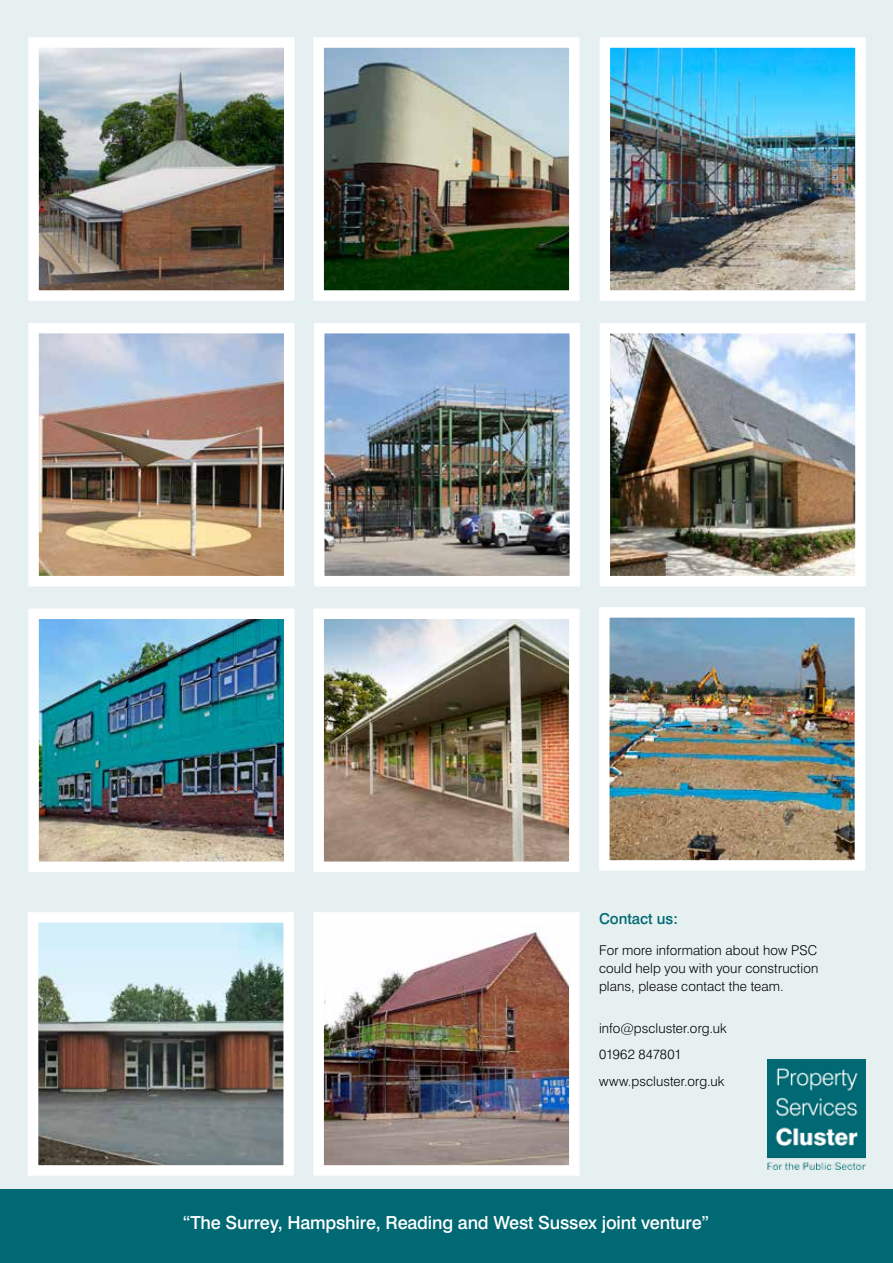
<style>
.page{position:relative;width:893px;height:1263px;background:#fff}
.page>*{position:absolute;margin:0;border:0;box-sizing:border-box;transform-origin:0 0}
.t1{font:500 18px "Swiss 721 BT";letter-spacing:-.01em;color:#fff}
.t2{font:500 15px "Swiss 721 BT";color:#006973}
.t3{font:300 13.5px/18px "Swiss 721 BT";letter-spacing:.005em;color:#000;text-align:justify}
</style>
<div class="page">
<div style="left:0;top:0;width:893px;height:1225px;background:#e6f0f1"></div>
<div style="left:0;top:1190px;width:893px;height:73px;background:#006973"></div>
<img style="left:39px;top:48px;width:244px;height:242px">
<div style="left:28px;top:37px;width:266px;height:264px;border:10px solid #fff"></div>
<img style="left:39px;top:619px;width:244px;height:242px">
<div style="left:28px;top:608px;width:266px;height:264px;border:10px solid #fff"></div>
<img style="left:324px;top:48px;width:245px;height:242px">
<div style="left:313px;top:37px;width:267px;height:264px;border:10px solid #fff"></div>
<img style="left:325px;top:334px;width:244px;height:241px">
<div style="left:314px;top:323px;width:266px;height:263px;border:10px solid #fff"></div>
<img style="left:324px;top:619px;width:245px;height:242px">
<div style="left:313px;top:608px;width:267px;height:264px;border:10px solid #fff"></div>
<img style="left:611px;top:48px;width:244px;height:242px">
<div style="left:600px;top:37px;width:266px;height:264px;border:10px solid #fff"></div>
<img style="left:610px;top:618px;width:244px;height:242px">
<div style="left:599px;top:607px;width:266px;height:264px;border:10px solid #fff"></div>
<img style="left:39px;top:923px;width:244px;height:242px">
<div style="left:28px;top:912px;width:266px;height:264px;border:10px solid #fff"></div>
<img style="left:324px;top:923px;width:245px;height:242px">
<div style="left:313px;top:912px;width:267px;height:264px;border:10px solid #fff"></div>
<img style="left:39px;top:334px;width:244px;height:241px">
<div style="left:28px;top:323px;width:266px;height:263px;border:10px solid #fff"></div>
<img style="left:611px;top:334px;width:244px;height:241px">
<div style="left:600px;top:323px;width:266px;height:263px;border:10px solid #fff"></div>
<img style="left:767px;top:1060px;width:98px;height:110px">
<p class="t2" style="left:599px;top:910px;width:80px">Contact us:</p>
<p class="t3" style="left:599px;top:941px;width:221px">For more information about how PSC could help you with your construction plans, please contact the team.</p>
<p class="t3" style="left:599px;top:1014px;width:129px;line-height:26.5px;text-align:left">info@pscluster.org.uk<br>01962 847801 www.pscluster.org.uk</p>
<h1 class="t1" style="left:183px;top:1211px;width:528px">“The Surrey, Hampshire, Reading and West Sussex joint venture”</h1>
</div>
